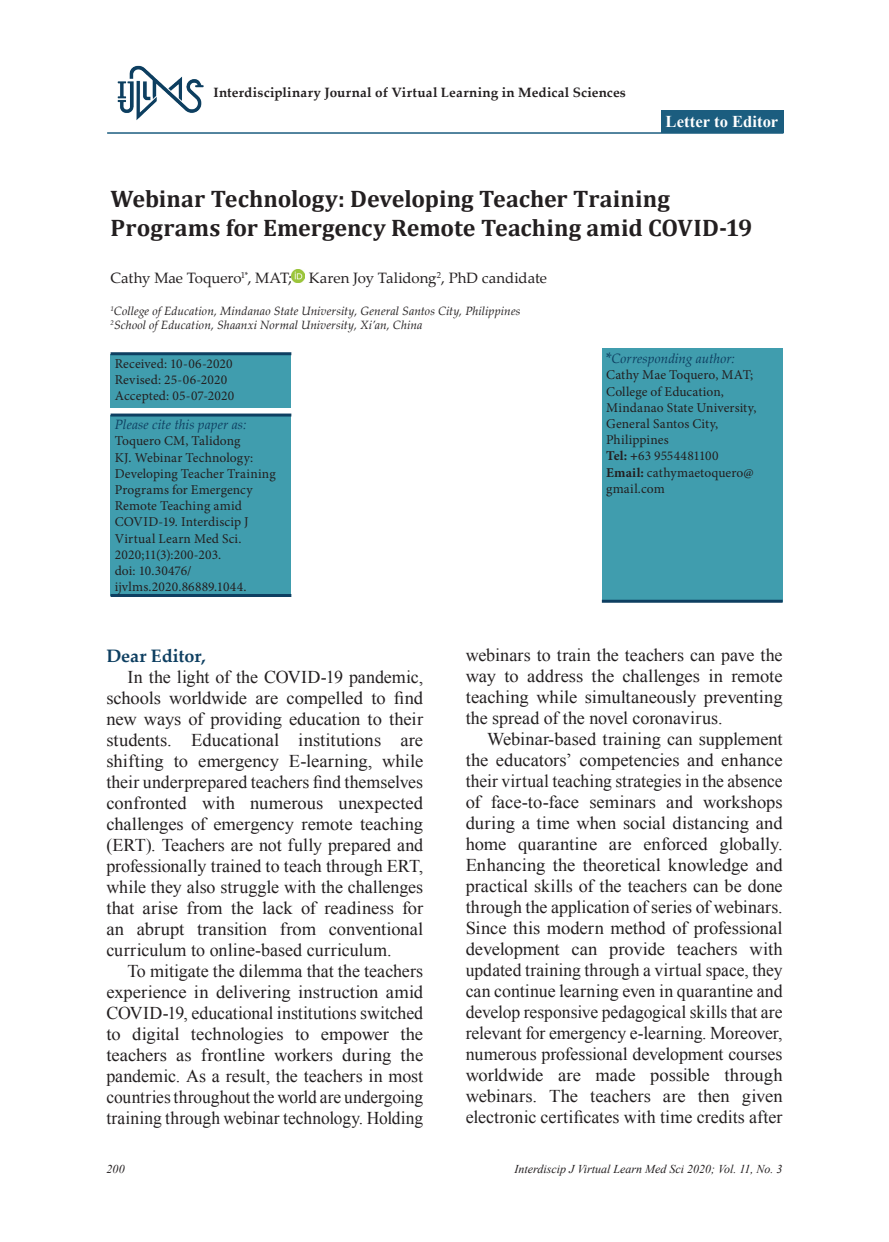
<style>
.page{position:relative;width:889px;height:1242px;background:#fff}
.page>*{position:absolute;margin:0;border:0;box-sizing:border-box;transform-origin:0 0}
.t1{font:700 24px/28.8px "Cambria";color:#231f20}
.t2{font:18px/21px "Times New Roman";color:#231f20;text-align:justify}
.t3{font:700 18px "Palatino Linotype";letter-spacing:-.005em;color:#0e3f61}
.t4{font:700 16.5px "Times New Roman";letter-spacing:.005em;color:#fff}
.t5{font:15px "Palatino Linotype";color:#231f20}
.t6{font:13.5px/16.2px "Minion Pro";letter-spacing:.005em;color:#231f20}
.t7{font:700 13.5px "Palatino Linotype";letter-spacing:.015em;color:#231f20}
.t8{font:italic 13.5px "Palatino Linotype";letter-spacing:.005em;color:#0e3f61}
.t9{font:italic 12px/14.4px "Palatino Linotype";letter-spacing:.005em;color:#231f20}
.t10{font:italic 12px "Times New Roman";color:#231f20}
.s1{font-style:normal;font-size:15px}
.s2{font-weight:700}
</style>
<div class="page">
<div style="left:602px;top:348px;width:180px;height:253px;background:#409dae"></div>
<hr style="left:602px;top:600px;width:180px;height:3px;background:#0e3f61">
<svg style="left:292px;top:270px;width:13px;height:12px"></svg>
<div style="left:111px;top:354px;width:180px;height:53px;background:#409dae"></div>
<hr style="left:111px;top:352px;width:180px;height:3px;background:#0e3f61">
<div style="left:111px;top:415px;width:180px;height:180px;background:#409dae"></div>
<hr style="left:111px;top:413px;width:180px;height:3px;background:#0e3f61">
<hr style="left:111px;top:594px;width:180px;height:3px;background:#0e3f61">
<div style="left:661px;top:110px;width:123px;height:22px;background:#1b5d7f"></div>
<hr style="left:107px;top:132px;width:676px;height:2px;background:#1b5d7f">
<img style="left:117px;top:65px;width:87px;height:55px">
<p class="t7" style="left:213px;top:83px;width:414px">Interdisciplinary Journal of Virtual Learning in Medical Sciences</p>
<p class="t4" style="left:665px;top:110px;width:114px">Letter to Editor</p>
<h1 class="t1" style="left:111px;top:183px;width:643px">Webinar Technology: Developing Teacher Training<br>Programs for Emergency Remote Teaching amid COVID-19</h1>
<p class="t5" style="left:111px;top:267px;width:438px">Cathy Mae Toquero<sup>1*</sup>, MAT; Karen Joy Talidong<sup>2</sup>, PhD candidate</p>
<p class="t9" style="left:111px;top:303px;width:411px"><sup>1</sup>College of Education, Mindanao State University, General Santos City, Philippines<br><sup>2</sup>School of Education, Shaanxi Normal University, Xi’an, China</p>
<p class="t6" style="left:115px;top:355px;width:121px">Received: 10-06-2020<br>Revised: 25-06-2020<br>Accepted: 05-07-2020</p>
<p class="t8" style="left:115px;top:415px;width:133px">Please cite this paper as:</p>
<p class="t6" style="left:115px;top:433px;width:162px">Toquero CM, Talidong<br>KJ. Webinar Technology:<br>Developing Teacher Training<br>Programs for Emergency<br>Remote Teaching amid<br>COVID-19. Interdiscip J<br>Virtual Learn Med Sci.<br>2020;11(3):200-203.<br>doi: 10.30476/ ijvlms.2020.86889.1044.</p>
<p class="t8" style="left:606px;top:349px;width:130px"><span class="s1">*</span>Corresponding author:</p>
<p class="t6" style="left:606px;top:367px;width:152px">Cathy Mae Toquero, MAT;<br>College of Education,<br>Mindanao State University,<br>General Santos City,<br>Philippines<br><span class="s2">Tel: +</span>63 9554481100<br><span class="s2">Email:</span> cathymaetoquero@ gmail.com</p>
<p class="t3" style="left:106px;top:643px;width:101px">Dear Editor,</p>
<p class="t2" style="left:106px;top:666px;width:318px;text-indent:21px">In the light of the COVID-19 pandemic, schools worldwide are compelled to find new ways of providing education to their students. Educational institutions are shifting to emergency E-learning, while their underprepared teachers find themselves confronted with numerous unexpected challenges of emergency remote teaching (ERT). Teachers are not fully prepared and professionally trained to teach through ERT, while they also struggle with the challenges that arise from the lack of readiness for an abrupt transition from conventional curriculum to online-based curriculum.</p>
<p class="t2" style="left:106px;top:960px;width:318px;text-indent:21px">To mitigate the dilemma that the teachers experience in delivering instruction amid COVID-19, educational institutions switched to digital technologies to empower the teachers as frontline workers during the pandemic. As a result, the teachers in most countries throughout the world are undergoing training through webinar technology. Holding</p>
<p class="t2" style="left:466px;top:644px;width:318px">webinars to train the teachers can pave the way to address the challenges in remote teaching while simultaneously preventing the spread of the novel coronavirus.</p>
<p class="t2" style="left:466px;top:728px;width:318px;text-indent:21px">Webinar-based training can supplement the educators’ competencies and enhance their virtual teaching strategies in the absence of face-to-face seminars and workshops during a time when social distancing and home quarantine are enforced globally.<br>Enhancing the theoretical knowledge and practical skills of the teachers can be done through the application of series of webinars.<br>Since this modern method of professional development can provide teachers with updated training through a virtual space, they can continue learning even in quarantine and develop responsive pedagogical skills that are relevant for emergency e-learning. Moreover, numerous professional development courses worldwide are made possible through webinars. The teachers are then given electronic certificates with time credits after</p>
<p class="t10" style="left:106px;top:1160px;width:20px">200</p>
<p class="t10" style="left:514px;top:1160px;width:270px">Interdiscip J Virtual Learn Med Sci 2020; Vol. 11, No. 3</p>
</div>
